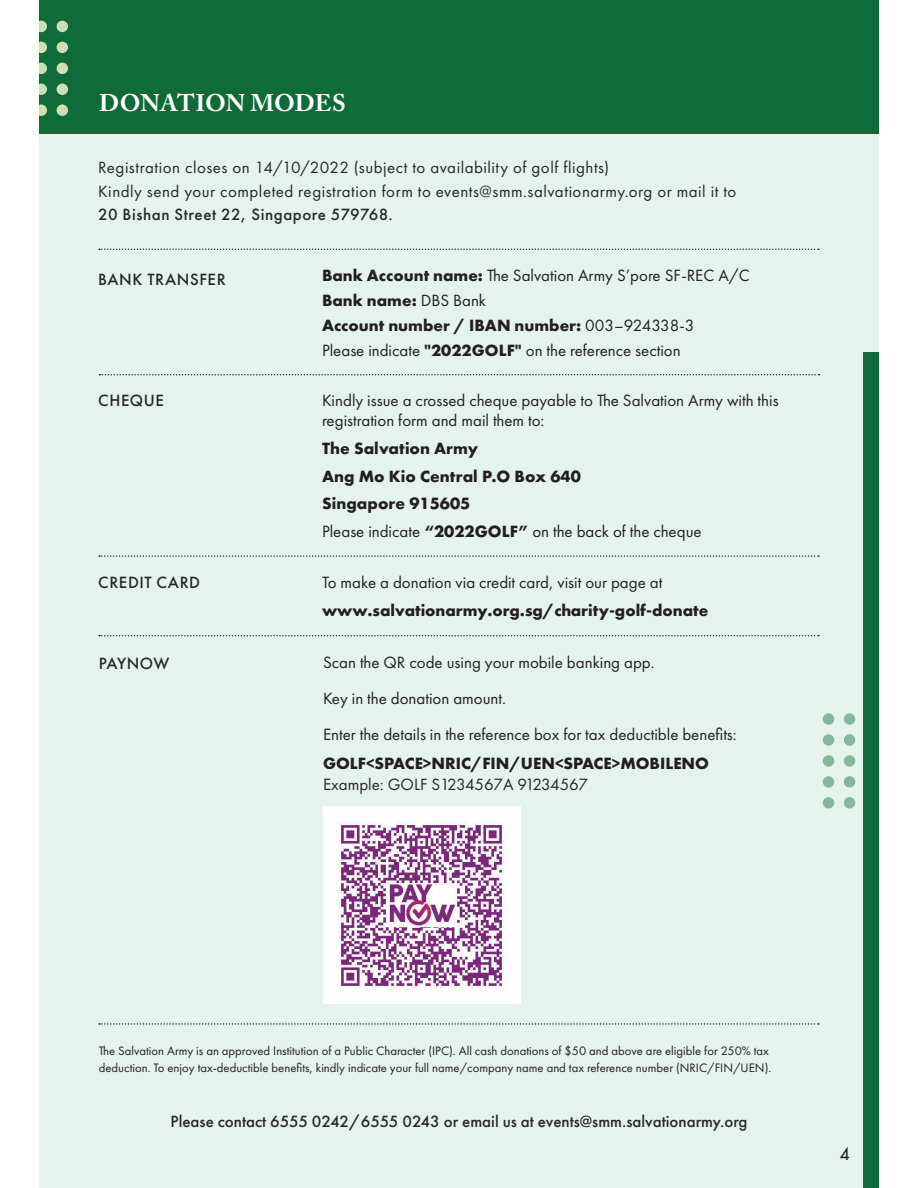
<style>
.page{position:relative;width:918px;height:1188px;background:#fff}
.page>*{position:absolute;margin:0;border:0;box-sizing:border-box;transform-origin:0 0}
.t1{font:700 24px "Adobe Caslon Pro";color:#fff}
.t2{font:16.95px/24.9px "Futura PT";color:#231f20}
.t3{font:16.95px/23.7px "Futura PT";letter-spacing:.03em;color:#272727}
.t4{font:700 16.95px "Futura PT";color:#231f20}
.t5{font:500 16.95px "Futura PT";color:#272727}
.t6{font:700 16.95px/27.8px "Futura";color:#231f20}
.t7{font:500 16.95px "Futura PT";letter-spacing:.03em;color:#272727}
.t8{font:16.95px "Futura PT";color:#272727}
.t9{font:500 16.95px "Futura PT";letter-spacing:.035em;color:#272727}
.t10{font:16.95px "Futura";color:#231f20}
.t11{font:12.75px/17px "Futura PT";color:#231f20}
.s1{font-weight:700}
.s2{font-family:"Futura";font-weight:700}
</style>
<div class="page">
<div style="left:39px;top:134px;width:840px;height:1054px;background:#e6f2ec"></div>
<div style="left:863px;top:352px;width:16px;height:836px;background:#0f6b38"></div>
<div style="left:844px;top:713px;width:11px;height:12px;background:#87b69d;border-radius:50%"></div>
<div style="left:844px;top:734px;width:11px;height:12px;background:#87b69d;border-radius:50%"></div>
<div style="left:844px;top:755px;width:11px;height:12px;background:#87b69d;border-radius:50%"></div>
<div style="left:844px;top:776px;width:11px;height:12px;background:#87b69d;border-radius:50%"></div>
<div style="left:844px;top:797px;width:11px;height:12px;background:#87b69d;border-radius:50%"></div>
<div style="left:823px;top:713px;width:11px;height:12px;background:#87b69d;border-radius:50%"></div>
<div style="left:823px;top:734px;width:11px;height:12px;background:#87b69d;border-radius:50%"></div>
<div style="left:823px;top:755px;width:11px;height:12px;background:#87b69d;border-radius:50%"></div>
<div style="left:823px;top:776px;width:11px;height:12px;background:#87b69d;border-radius:50%"></div>
<div style="left:823px;top:797px;width:11px;height:12px;background:#87b69d;border-radius:50%"></div>
<div style="left:39px;top:0;width:840px;height:134px;background:#0f6b38"></div>
<svg style="left:39px;top:21px;width:8px;height:11px"></svg>
<svg style="left:39px;top:42px;width:8px;height:11px"></svg>
<svg style="left:39px;top:63px;width:8px;height:11px"></svg>
<svg style="left:39px;top:84px;width:8px;height:11px"></svg>
<svg style="left:39px;top:104px;width:8px;height:12px"></svg>
<div style="left:57px;top:21px;width:11px;height:11px;background:#c8e2b3;border-radius:50%"></div>
<div style="left:57px;top:42px;width:11px;height:11px;background:#c8e2b3;border-radius:50%"></div>
<div style="left:57px;top:63px;width:11px;height:11px;background:#c8e2b3;border-radius:50%"></div>
<div style="left:57px;top:84px;width:11px;height:11px;background:#c8e2b3;border-radius:50%"></div>
<div style="left:57px;top:104px;width:11px;height:12px;background:#c8e2b3;border-radius:50%"></div>
<svg style="left:100px;top:374px;width:720px;height:1px"></svg>
<svg style="left:99px;top:555px;width:720px;height:2px"></svg>
<img style="left:324px;top:807px;width:196px;height:196px">
<svg style="left:99px;top:1023px;width:720px;height:2px"></svg>
<svg style="left:99px;top:249px;width:720px;height:1px"></svg>
<svg style="left:99px;top:635px;width:720px;height:1px"></svg>
<h1 class="t1" style="left:99px;top:89px;width:248px">DONATION MODES</h1>
<p class="t3" style="left:98px;top:156px;width:640px">Registration closes on 14/10/2022 (subject to availability of golf flights)<br>Kindly send your completed registration form to events@smm.salvationarmy.org or mail it to</p>
<p class="t7" style="left:98px;top:205px;width:296px">20 Bishan Street 22, Singapore 579768.</p>
<p class="t9" style="left:98px;top:269px;width:129px">BANK TRANSFER</p>
<p class="t2" style="left:322px;top:264px;width:429px"><span class="s1">Bank Account name:</span> The Salvation Army S’pore SF-REC A/C <span class="s1">Bank name:</span> DBS Bank<br><span class="s1">Account number / IBAN number:</span> 003–924338-3<br>Please indicate <span class="s1">"2022GOLF"</span> on the reference section</p>
<p class="t5" style="left:98px;top:391px;width:67px">CHEQUE</p>
<p class="t2" style="left:322px;top:392px;width:458px;line-height:19.8px">Kindly issue a crossed cheque payable to The Salvation Army with this registration form and mail them to:</p>
<p class="t6" style="left:322px;top:434px;width:260px">The Salvation Army<br>Ang Mo Kio Central P.O Box 640<br>Singapore 915605</p>
<p class="t2" style="left:322px;top:520px;width:381px">Please indicate <span class="s2">“2022GOLF”</span> on the back of the cheque</p>
<p class="t9" style="left:98px;top:572px;width:103px">CREDIT CARD</p>
<p class="t2" style="left:322px;top:571px;width:342px">To make a donation via credit card, visit our page at</p>
<p class="t4" style="left:322px;top:602px;width:388px">www.salvationarmy.org.sg/charity-golf-donate</p>
<p class="t5" style="left:99px;top:654px;width:72px">PAYNOW</p>
<p class="t2" style="left:323px;top:646px;width:415px;line-height:35.7px">Scan the QR code using your mobile banking app.<br>Key in the donation amount.<br>Enter the details in the reference box for tax deductible benefits:</p>
<p class="t4" style="left:323px;top:755px;width:388px">GOLF&lt;SPACE&gt;NRIC/FIN/UEN&lt;SPACE&gt;MOBILENO</p>
<p class="t8" style="left:323px;top:776px;width:267px">Example: GOLF S1234567A 91234567</p>
<p class="t11" style="left:99px;top:1043px;width:674px">The Salvation Army is an approved Institution of a Public Character (IPC). All cash donations of $50 and above are eligible for 250% tax deduction. To enjoy tax-deductible benefits, kindly indicate your full name/company name and tax reference number (NRIC/FIN/UEN).</p>
<p class="t5" style="left:171px;top:1111px;width:578px">Please contact 6555 0242/6555 0243 or email us at events@smm.salvationarmy.org</p>
<p class="t10" style="left:840px;top:1146px;width:11px">4</p>
</div>
